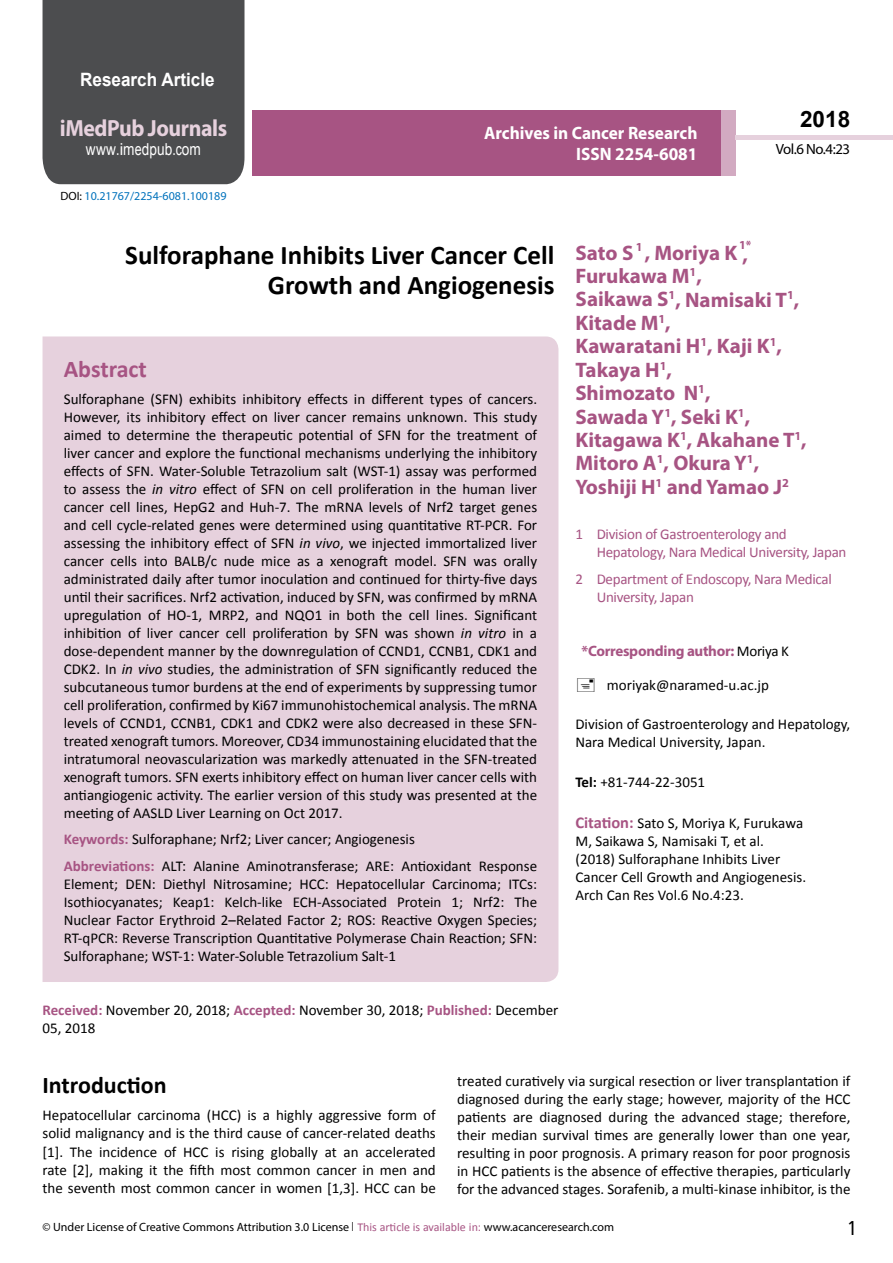
<style>
.page{position:relative;width:893px;height:1263px;background:#fff}
.page>*{position:absolute;margin:0;border:0;box-sizing:border-box;transform-origin:0 0}
.t1{font:700 27px/29.7px "Calibri";color:#000;text-align:right}
.t2{font:25.5px "Tunga";color:#000}
.t3{font:700 24px "Calibri";color:#000}
.t4{font:700 24px "Calibri";color:#a75483}
.t5{font:700 23.4px "Myriad Pro";letter-spacing:-.02em;color:#e6d1dd;scale:.93 1}
.t6{font:700 22.5px "Arial";color:#000}
.t7{font:700 21px/23.4px "Myriad Pro";color:#a75483}
.t8{font:700 18.45px "Arial";color:#fff;scale:.93 1}
.t9{font:700 18px/21.6px "Myriad Pro";color:#fff;text-align:right;scale:.96 1}
.t10{font:16.5px "Arial";letter-spacing:.01em;color:#fff;scale:.83 1}
.t11{font:15px/18px "Calibri";color:#000}
.t12{font:15px/18px "Calibri";letter-spacing:-.02em;color:#a75483}
.t13{font:700 15px "Myriad Pro";letter-spacing:-.02em;color:#a75483}
.t14{font:14.85px "Myriad Pro";letter-spacing:-.03em;color:#000}
.t15{font:700 12.3px "Myriad Pro";color:#a75483}
.t16{font:12px "Myriad Pro";color:#000}
.t17{font:12px "Myriad Pro";color:#0072bc}
.s1{font-family:"Calibri"}
.s2{color:#000}
.s3{font-style:italic}
.s4{font-weight:700;color:#a75483}
.s5{font-family:"Calibri";font-weight:400;color:#000201}
.s6{font-weight:700}
.s7{font-weight:700;font-size:16.5px;color:#a75483}
.s8{font-family:"Tunga"}
.s9{font-family:"Calibri";color:#a75483}
</style>
<div class="page">
<div style="left:43px;top:0;width:201px;height:184px;background:#4c4d4f"></div>
<div style="left:720px;top:110px;width:16px;height:66px;background:#d2aac1"></div>
<div style="left:252px;top:110px;width:469px;height:66px;background:#a75483"></div>
<div style="left:736px;top:135px;width:157px;height:5px;background:#e6d1dd"></div>
<div style="left:43px;top:336px;width:515px;height:646px;background:#e6d1dd"></div>
<p class="t8" style="left:80px;top:67px;width:146px">Research Article</p>
<h3 class="t5" style="left:60px;top:113px;width:181px">iMedPub Journals</h3>
<p class="t10" style="left:86px;top:138px;width:140px">www<span class="s1">.</span>imedpub<span class="s1">.</span>com</p>
<p class="t17" style="left:60px;top:188px;width:168px"><span class="s2">DOI:</span> 10.21767/2254-6081.100189</p>
<p class="t9" style="left:484px;top:121px;width:224px">Archives in Cancer Research<br>ISSN 2254-6081</p>
<h3 class="t6" style="left:800px;top:104px;width:52px">2018</h3>
<p class="t14" style="left:776px;top:140px;width:76px">Vol.6 No.4:23</p>
<h1 class="t1" style="left:125px;top:240px;width:431px">Sulforaphane Inhibits Liver Cancer Cell<br>Growth and Angiogenesis</h1>
<h3 class="t4" style="left:64px;top:354px;width:85px">Abstract</h3>
<p class="t11" style="left:64px;top:390px;width:475px;text-align:justify">Sulforaphane (SFN) exhibits inhibitory effects in different types of cancers.<br>However, its inhibitory effect on liver cancer remains unknown. This study aimed to determine the therapeutic potential of SFN for the treatment of liver cancer and explore the functional mechanisms underlying the inhibitory effects of SFN. Water-Soluble Tetrazolium salt (WST-1) assay was performed to assess the <span class="s3">in vitro</span> effect of SFN on cell proliferation in the human liver cancer cell lines, HepG2 and Huh-7. The mRNA levels of Nrf2 target genes and cell cycle-related genes were determined using quantitative RT-PCR. For assessing the inhibitory effect of SFN <span class="s3">in vivo</span>, we injected immortalized liver cancer cells into BALB/c nude mice as a xenograft model. SFN was orally administrated daily after tumor inoculation and continued for thirty-five days until their sacrifices. Nrf2 activation, induced by SFN, was confirmed by mRNA upregulation of HO-1, MRP2, and NQO1 in both the cell lines. Significant inhibition of liver cancer cell proliferation by SFN was shown <span class="s3">in vitro</span> in a dose-dependent manner by the downregulation of CCND1, CCNB1, CDK1 and CDK2. In <span class="s3">in vivo</span> studies, the administration of SFN significantly reduced the subcutaneous tumor burdens at the end of experiments by suppressing tumor cell proliferation, confirmed by Ki67 immunohistochemical analysis. The mRNA levels of CCND1, CCNB1, CDK1 and CDK2 were also decreased in these SFN&shy;treated xenograft tumors. Moreover, CD34 immunostaining elucidated that the intratumoral neovascularization was markedly attenuated in the SFN-treated xenograft tumors. SFN exerts inhibitory effect on human liver cancer cells with antiangiogenic activity. The earlier version of this study was presented at the meeting of AASLD Liver Learning on Oct 2017.</p>
<p class="t11" style="left:64px;top:826px;width:475px;line-height:26.5px"><span class="s4">Keywords:</span> Sulforaphane; Nrf2; Liver cancer; Angiogenesis<br><span class="s4">Abbreviations:</span> ALT: Alanine Aminotransferase; ARE: Antioxidant Response</p>
<p class="t11" style="left:64px;top:875px;width:475px;text-align:justify">Element; DEN: Diethyl Nitrosamine; HCC: Hepatocellular Carcinoma; ITCs:<br>Isothiocyanates; Keap1: Kelch-like ECH-Associated Protein 1; Nrf2: The Nuclear Factor Erythroid 2–Related Factor 2; ROS: Reactive Oxygen Species; RT-qPCR: Reverse Transcription Quantitative Polymerase Chain Reaction; SFN:<br>Sulforaphane; WST-1: Water-Soluble Tetrazolium Salt-1</p>
<p class="t11" style="left:43px;top:1001px;width:517px"><span class="s4">Received:</span> November 20, 2018; <span class="s4">Accepted:</span> November 30, 2018; <span class="s4">Published:</span> December<br>05, 2018</p>
<h3 class="t7" style="left:575px;top:240px;width:163px">Sato S <sup>1</sup> , Moriya K</h3>
<p class="t15" style="left:739px;top:237px;width:14px">1*</p>
<h3 class="t7" style="left:743px;top:243px;width:7px">,</h3>
<h3 class="t7" style="left:575px;top:264px;width:233px">Furukawa M<sup>1</sup>,<br>Saikawa S<sup>1</sup>, Namisaki T<sup>1</sup>,<br>Kitade M<sup>1</sup>,<br>Kawaratani H<sup>1</sup>, Kaji K<sup>1</sup>,<br>Takaya H<sup>1</sup>,<br>Shimozato N<sup>1</sup>,<br>Sawada Y<sup>1</sup>, Seki K<sup>1</sup>,<br>Kitagawa K<sup>1</sup>, Akahane T<sup>1</sup>,<br>Mitoro A<sup>1</sup>, Okura Y<sup>1</sup>,<br>Yoshiji H<sup>1</sup> and Yamao J<sup>2</sup></h3>
<p class="t12" style="left:597px;top:525px;width:251px;text-indent:-21px">1 Division of Gastroenterology and<br>Hepatology, Nara Medical University, Japan</p>
<p class="t12" style="left:597px;top:570px;width:237px;text-indent:-21px">2 Department of Endoscopy, Nara Medical<br>University, Japan</p>
<p class="t13" style="left:582px;top:641px;width:209px">*Corresponding author: <span class="s5">Moriya K</span></p>
<p class="t11" style="left:607px;top:676px;width:164px">moriyak@naramed-u.ac.jp</p>
<p class="t11" style="left:575px;top:715px;width:276px">Division of Gastroenterology and Hepatology,<br>Nara Medical University, Japan.</p>
<p class="t11" style="left:575px;top:773px;width:131px"><span class="s6">Tel:</span> +81-744-22-3051</p>
<p class="t11" style="left:575px;top:814px;width:232px"><span class="s7">Citation:</span> Sato S, Moriya K, Furukawa M, Saikawa S, Namisaki T, et al. (2018) Sulforaphane Inhibits Liver Cancer Cell Growth and Angiogenesis.<br>Arch Can Res Vol.6 No.4:23.</p>
<h3 class="t3" style="left:43px;top:1070px;width:126px">Introduction</h3>
<p class="t11" style="left:43px;top:1106px;width:395px;text-align:justify">Hepatocellular carcinoma (HCC) is a highly aggressive form of solid malignancy and is the third cause of cancer-related deaths [1]. The incidence of HCC is rising globally at an accelerated rate [2], making it the fifth most common cancer in men and the seventh most common cancer in women [1,3]. HCC can be</p>
<p class="t11" style="left:457px;top:1072px;width:395px;text-align:justify">treated curatively via surgical resection or liver transplantation if diagnosed during the early stage; however, majority of the HCC patients are diagnosed during the advanced stage; therefore, their median survival times are generally lower than one year, resulting in poor prognosis. A primary reason for poor prognosis in HCC patients is the absence of effective therapies, particularly for the advanced stages. Sorafenib, a multi-kinase inhibitor, is the</p>
<p class="t16" style="left:43px;top:1219px;width:573px">© Under License of Creative Commons Attribution 3.0 License <span class="s8">|</span> <span class="s9">This article is available in:</span> www.acanceresearch.com</p>
<h2 class="t2" style="left:848px;top:1211px;width:9px">1</h2>
</div>
